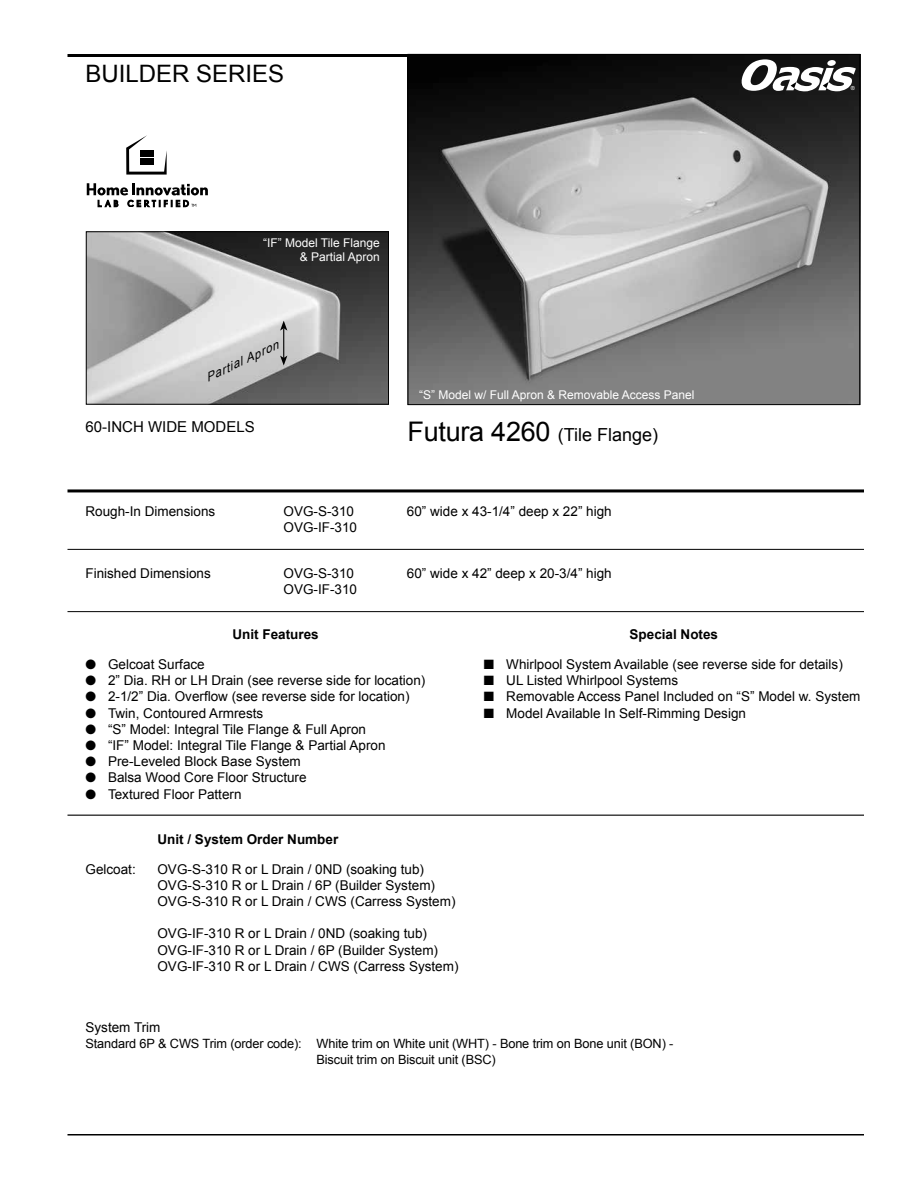
<style>
.page{position:relative;width:918px;height:1188px;background:#fff}
.page>*{position:absolute;margin:0;border:0;box-sizing:border-box;transform-origin:0 0}
.t1{font:24px "Arial";color:#000}
.t2{font:18px "Arial";color:#000}
.t3{font:15px "Arial";color:#000}
.t4{font:13.5px/16.2px "Arial";color:#000}
.t5{font:700 13.5px "Arial";color:#000}
.t6{font:12.75px/16.2px "Arial";letter-spacing:-.01em;color:#000}
.t7{font:12px/14.4px "Arial";color:#fff;text-align:right}
.t8{font:italic 12px "Arial";color:#000}
.t9{font:5.55px "Arial";color:#fff}
.s1{font-size:27px}
</style>
<div class="page">
<hr style="left:68px;top:815px;width:796px;height:1px;background:#000">
<hr style="left:68px;top:611px;width:796px;height:1px;background:#000">
<hr style="left:68px;top:489px;width:796px;height:3px;background:#000">
<hr style="left:68px;top:549px;width:796px;height:1px;background:#000">
<img style="left:410px;top:56px;width:448px;height:347px">
<div style="left:408px;top:54px;width:452px;height:351px;border:1px solid #000"></div>
<svg style="left:126px;top:135px;width:41px;height:40px"></svg>
<div style="left:140px;top:150px;width:6px;height:7px;background:#000"></div>
<div style="left:148px;top:150px;width:6px;height:7px;background:#000"></div>
<div style="left:140px;top:158px;width:6px;height:7px;background:#000"></div>
<div style="left:148px;top:158px;width:6px;height:7px;background:#000"></div>
<svg style="left:87px;top:183px;width:121px;height:24px"></svg>
<img style="left:88px;top:233px;width:299px;height:170px">
<div style="left:86px;top:231px;width:303px;height:174px;border:1px solid #000"></div>
<hr style="left:283px;top:328px;width:1px;height:30px;background:#000">
<svg style="left:280px;top:321px;width:7px;height:10px"></svg>
<svg style="left:280px;top:356px;width:7px;height:10px"></svg>
<hr style="left:68px;top:1134px;width:796px;height:2px;background:#000">
<hr style="left:68px;top:54px;width:340px;height:3px;background:#000">
<svg style="left:742px;top:59px;width:114px;height:32px"></svg>
<h1 class="t1" style="left:86px;top:58px;width:200px">BUILDER SERIES</h1>
<p class="t7" style="left:263px;top:236px;width:118px">“IF” Model Tile Flange &amp; Partial Apron</p>
<p class="t8" style="left:203px;top:371px;width:80px;rotate:-25deg">Partial Apron</p>
<p class="t3" style="left:86px;top:417px;width:171px">60-INCH WIDE MODELS</p>
<p class="t4" style="left:86px;top:503px;width:131px">Rough-In Dimensions</p>
<p class="t4" style="left:284px;top:503px;width:75px">OVG-S-310<br>OVG-IF-310</p>
<p class="t4" style="left:86px;top:565px;width:127px">Finished Dimensions</p>
<p class="t4" style="left:284px;top:565px;width:75px">OVG-S-310<br>OVG-IF-310</p>
<p class="t7" style="left:419px;top:388px;width:277px">“S” Model w/ Full Apron &amp; Removable Access Panel</p>
<h2 class="t2" style="left:408px;top:423px;width:252px"><span class="s1">Futura 4260</span> (Tile Flange)</h2>
<p class="t4" style="left:407px;top:503px;width:206px">60” wide x 43-1/4” deep x 22” high</p>
<p class="t4" style="left:407px;top:565px;width:206px">60” wide x 42” deep x 20-3/4” high</p>
<p class="t9" style="left:851px;top:85px;width:6px">®</p>
<p class="t5" style="left:233px;top:626px;width:88px">Unit Features</p>
<p class="t4" style="left:86px;top:656px;width:121px">● Gelcoat Surface</p>
<p class="t4" style="left:86px;top:673px;width:341px">● 2” Dia. RH or LH Drain (see reverse side for location)</p>
<p class="t4" style="left:86px;top:689px;width:326px">● 2-1/2” Dia. Overflow (see reverse side for location)</p>
<p class="t4" style="left:86px;top:705px;width:179px">● Twin, Contoured Armrests</p>
<p class="t4" style="left:86px;top:721px;width:282px">● “S” Model: Integral Tile Flange &amp; Full Apron</p>
<p class="t4" style="left:86px;top:737px;width:302px">● “IF” Model: Integral Tile Flange &amp; Partial Apron</p>
<p class="t4" style="left:86px;top:754px;width:217px">● Pre-Leveled Block Base System</p>
<p class="t4" style="left:86px;top:770px;width:223px">● Balsa Wood Core Floor Structure</p>
<p class="t4" style="left:86px;top:786px;width:158px">● Textured Floor Pattern</p>
<p class="t5" style="left:157px;top:830px;width:182px">Unit / System Order Number</p>
<p class="t4" style="left:86px;top:861px;width:52px">Gelcoat:</p>
<p class="t4" style="left:157px;top:861px;width:300px">OVG-S-310 R or L Drain / 0ND (soaking tub)<br>OVG-S-310 R or L Drain / 6P (Builder System)<br>OVG-S-310 R or L Drain / CWS (Carress System)</p>
<p class="t4" style="left:157px;top:926px;width:303px">OVG-IF-310 R or L Drain / 0ND (soaking tub)<br>OVG-IF-310 R or L Drain / 6P (Builder System)<br>OVG-IF-310 R or L Drain / CWS (Carress System)</p>
<p class="t5" style="left:630px;top:626px;width:90px">Special Notes</p>
<p class="t4" style="left:484px;top:656px;width:361px">■ Whirlpool System Available (see reverse side for details)</p>
<p class="t4" style="left:484px;top:673px;width:196px">■ UL Listed Whirlpool Systems</p>
<p class="t4" style="left:484px;top:689px;width:378px">■ Removable Access Panel Included on “S” Model w. System</p>
<p class="t4" style="left:484px;top:705px;width:264px">■ Model Available In Self-Rimming Design</p>
<p class="t4" style="left:86px;top:1020px;width:77px">System Trim</p>
<p class="t6" style="left:317px;top:1035px;width:358px;text-indent:-231px">Standard 6P &amp; CWS Trim (order code): White trim on White unit (WHT) - Bone trim on Bone unit (BON) -<br>Biscuit trim on Biscuit unit (BSC)</p>
</div>
